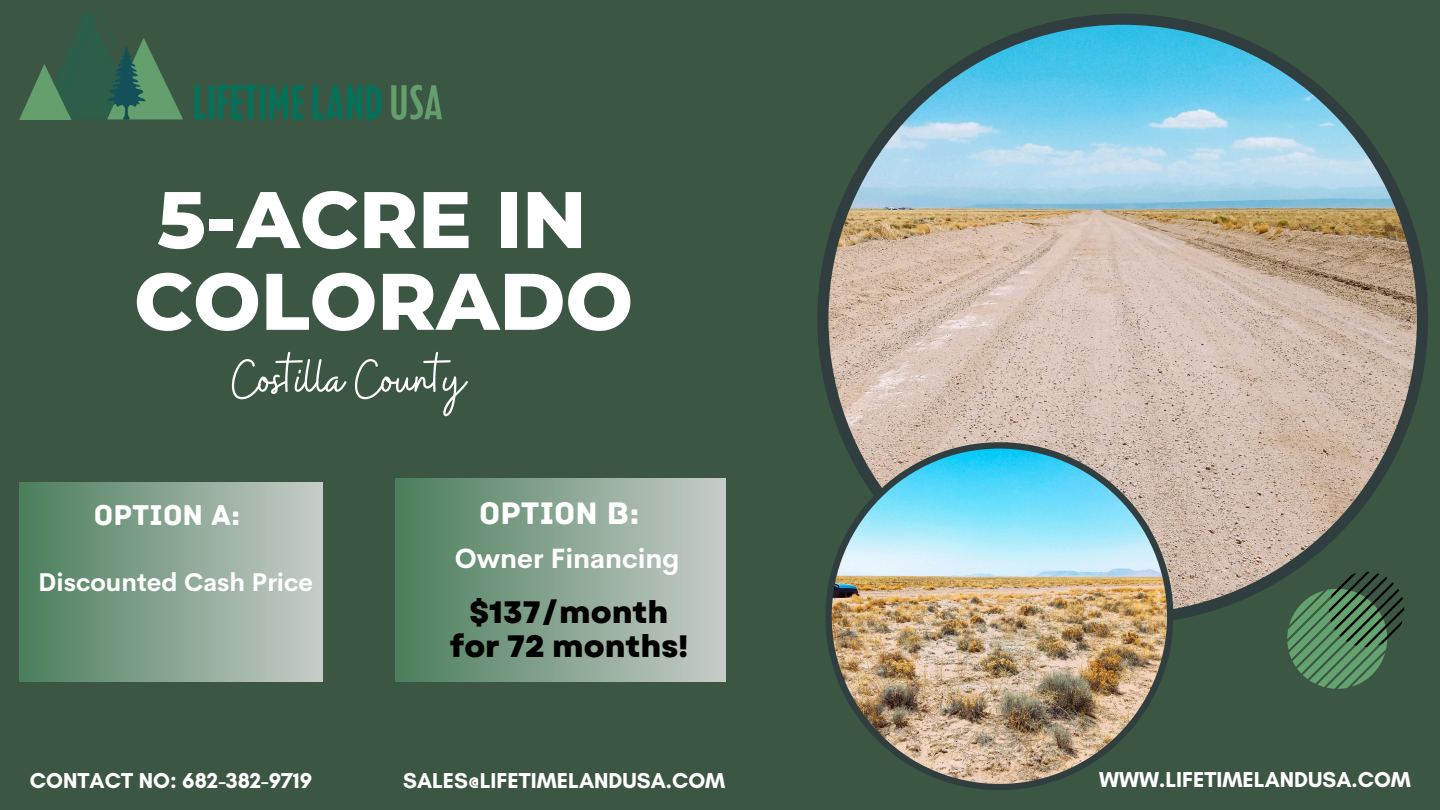
<style>
.page{position:relative;width:1440px;height:810px;background:#3c5644}
.page>*{position:absolute;margin:0;border:0;box-sizing:border-box;transform-origin:0 0}
.t1{font:800 80px/81.8px "Montserrat";color:#fff}
.t2{font:56px "Buffalo";color:#fff}
.t3{font:32.8px "Archive";color:#fff}
.t4{font:800 30.9px/34.3px "Garet";color:#000;text-align:center}
.t5{font:30.2px "Archive";color:#fff}
.t6{font:700 27.3px "Cerebri Sans";color:#fff}
.t7{font:700 25.1px "Cerebri Sans";color:#fff}
.t8{font:700 22px "Glacial Indifference";color:#fff}
</style>
<div class="page">
<svg style="left:817px;top:14px;width:611px;height:607px"></svg>
<img style="left:825px;top:442px;width:348px;height:348px">
<svg style="left:1287px;top:572px;width:117px;height:117px"></svg>
<div style="left:396px;top:479px;width:329px;height:202px;background:linear-gradient(to right,#4b7f5b,#c7ccc9)"></div>
<div style="left:20px;top:483px;width:302px;height:198px;background:linear-gradient(to right,#4b7f5c,#c6ccc8)"></div>
<img style="left:20px;top:8px;width:421px;height:111px">
<h4 class="t1" style="left:134px;top:178px;width:500px">5-ACRE IN<br>COLORADO</h4>
<h4 class="t2" style="left:232px;top:343px;width:235px">Costilla County</h4>
<p class="t5" style="left:94px;top:497px;width:148px">OPTION A:</p>
<p class="t7" style="left:38px;top:566px;width:276px">Discounted Cash Price</p>
<h5 class="t3" style="left:479px;top:494px;width:162px">OPTION B:</h5>
<p class="t6" style="left:455px;top:540px;width:226px">Owner Financing</p>
<h3 class="t4" style="left:450px;top:595px;width:240px">$137/month for 72 months!</h3>
<p class="t8" style="left:30px;top:767px;width:284px">CONTACT NO: 682-382-9719</p>
<p class="t8" style="left:403px;top:767px;width:324px">SALES@LIFETIMELANDUSA.COM</p>
<h5 class="t8" style="left:1099px;top:766px;width:314px">WWW.LIFETIMELANDUSA.COM</h5>
</div>
